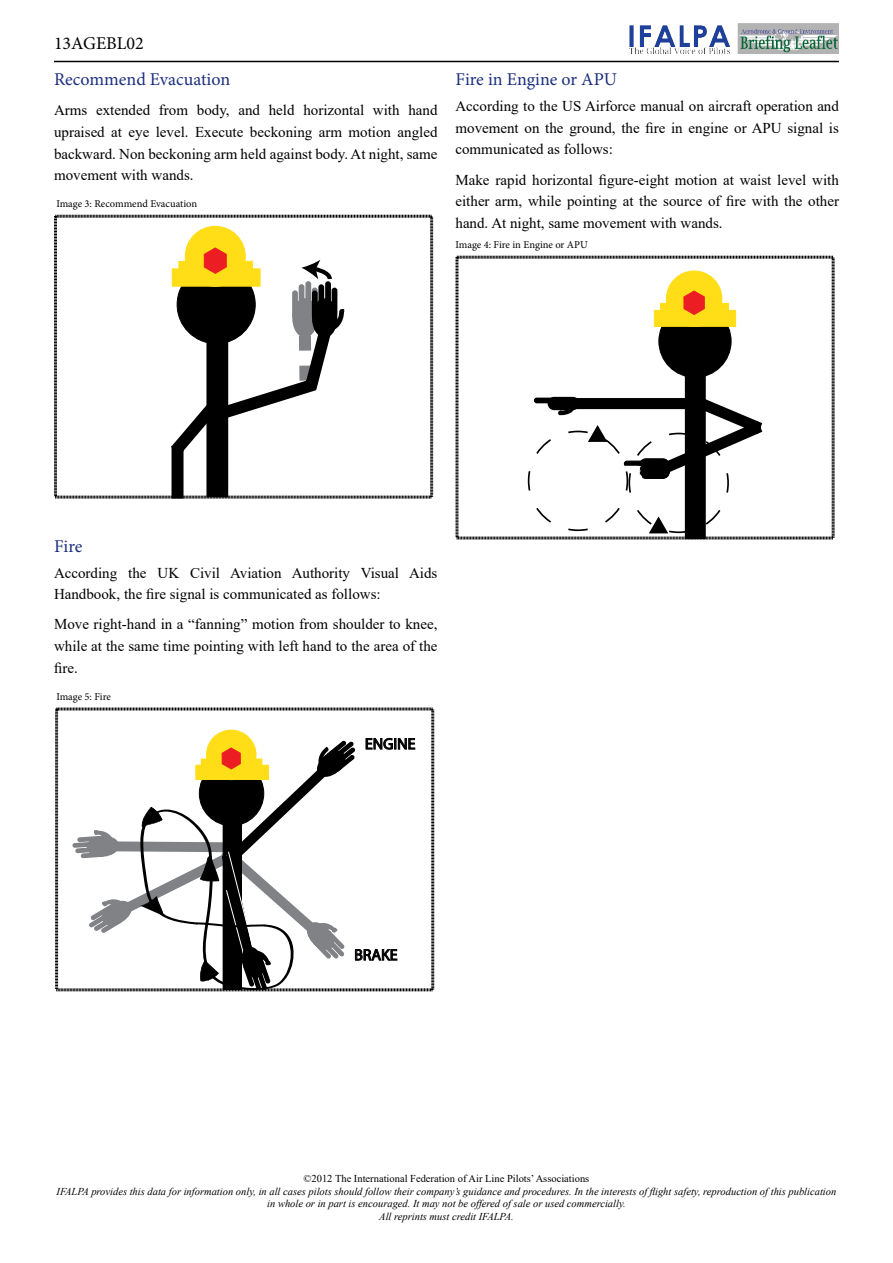
<style>
.page{position:relative;width:893px;height:1263px;background:#fff}
.page>*{position:absolute;margin:0;border:0;box-sizing:border-box;transform-origin:0 0}
.t1{font:18px "Minion Pro";color:#1c2f7e}
.t2{font:18px "Minion Pro";color:#000}
.t3{font:15.9px "Myriad Pro";color:#000}
.t4{font:15px/21.6px "Times New Roman";color:#000;text-align:justify}
.t5{font:italic 10.5px/12.6px "Times New Roman";color:#000;text-align:center}
.t6{font:10.5px "Minion Pro";letter-spacing:-.005em;color:#000}
.t7{font:10.5px "Times New Roman";color:#000}
</style>
<div class="page">
<hr style="left:54px;top:61px;width:785px;height:1px;background:#000">
<img style="left:629px;top:23px;width:210px;height:31px">
<svg style="left:54px;top:214px;width:380px;height:285px"></svg>
<svg style="left:455px;top:255px;width:380px;height:285px"></svg>
<div style="left:292px;top:298px;width:26px;height:39px;border:7px solid #808285;border-radius:50%"></div>
<div style="left:292px;top:290px;width:6px;height:29px;border:2px solid #808285;border-radius:2px"></div>
<div style="left:312px;top:287px;width:6px;height:29px;border:2px solid #808285;border-radius:2px"></div>
<div style="left:305px;top:281px;width:6px;height:29px;border:2px solid #808285;border-radius:2px"></div>
<div style="left:299px;top:284px;width:5px;height:29px;border:2px solid #808285;border-radius:2px"></div>
<div style="left:177px;top:265px;width:78px;height:79px;background:#000;border-radius:50%"></div>
<div style="left:185px;top:226px;width:60px;height:60px;background:#ffde17;border-radius:50%"></div>
<div style="left:185px;top:226px;width:61px;height:61px;border:1px solid #ffde17;border-radius:50%"></div>
<div style="left:172px;top:269px;width:88px;height:17px;background:#ffde17"></div>
<div style="left:179px;top:261px;width:10px;height:8px;background:#ffde17"></div>
<div style="left:242px;top:261px;width:11px;height:8px;background:#ffde17;border:1px solid #ffde17"></div>
<svg style="left:204px;top:247px;width:23px;height:27px"></svg>
<div style="left:312px;top:298px;width:25px;height:39px;border:7px solid #000;border-radius:50%"></div>
<div style="left:312px;top:290px;width:6px;height:29px;border:2px solid #000;border-radius:2px"></div>
<div style="left:332px;top:288px;width:5px;height:28px;border:2px solid #000;border-radius:2px"></div>
<div style="left:325px;top:281px;width:6px;height:29px;border:2px solid #000;border-radius:2px"></div>
<div style="left:318px;top:284px;width:6px;height:29px;border:2px solid #000;border-radius:2px"></div>
<svg style="left:159px;top:306px;width:187px;height:193px"></svg>
<svg style="left:301px;top:260px;width:33px;height:23px"></svg>
<div style="left:659px;top:305px;width:72px;height:72px;background:#000;border-radius:50%"></div>
<div style="left:685px;top:375px;width:20px;height:164px;background:#000"></div>
<div style="left:666px;top:271px;width:56px;height:55px;background:#ffde17;border-radius:50%"></div>
<div style="left:666px;top:271px;width:56px;height:56px;border:1px solid #ffde17;border-radius:50%"></div>
<div style="left:654px;top:310px;width:82px;height:17px;background:#ffde17;border:1px solid #ffde17"></div>
<div style="left:660px;top:303px;width:10px;height:8px;background:#ffde17"></div>
<div style="left:719px;top:303px;width:10px;height:8px;background:#ffde17"></div>
<svg style="left:683px;top:290px;width:22px;height:25px"></svg>
<svg style="left:527px;top:389px;width:248px;height:146px"></svg>
<svg style="left:55px;top:707px;width:380px;height:285px"></svg>
<div style="left:207px;top:730px;width:49px;height:50px;background:#ffde17;border-radius:50%"></div>
<svg style="left:72px;top:735px;width:344px;height:255px"></svg>
<p class="t2" style="left:54px;top:31px;width:91px">13AGEBL02</p>
<p class="t1" style="left:54px;top:68px;width:178px">Recommend Evacuation</p>
<p class="t4" style="left:54px;top:99px;width:385px">Arms extended from body, and held horizontal with hand upraised at eye level. Execute beckoning arm motion angled backward. Non beckoning arm held against body. At night, same movement with wands.</p>
<p class="t6" style="left:56px;top:197px;width:142px">Image 3: Recommend Evacuation</p>
<p class="t1" style="left:455px;top:68px;width:163px">Fire in Engine or APU</p>
<p class="t4" style="left:455px;top:95px;width:385px">According to the US Airforce manual on aircraft operation and movement on the ground, the fire in engine or APU signal is communicated as follows:</p>
<p class="t4" style="left:455px;top:168px;width:385px">Make rapid horizontal figure-eight motion at waist level with either arm, while pointing at the source of fire with the other hand. At night, same movement with wands.</p>
<p class="t6" style="left:455px;top:237px;width:134px">Image 4: Fire in Engine or APU</p>
<p class="t1" style="left:54px;top:534px;width:30px">Fire</p>
<p class="t4" style="left:54px;top:561px;width:385px">According the UK Civil Aviation Authority Visual Aids<br>Handbook, the fire signal is communicated as follows:</p>
<p class="t4" style="left:54px;top:613px;width:385px">Move right-hand in a “fanning” motion from shoulder to knee, while at the same time pointing with left hand to the area of the fire.</p>
<p class="t6" style="left:56px;top:689px;width:56px">Image 5: Fire</p>
<p class="t3" style="left:365px;top:734px;width:52px">ENGINE</p>
<p class="t3" style="left:354px;top:945px;width:45px">BRAKE</p>
<p class="t7" style="left:304px;top:1171px;width:287px">©2012 The International Federation of Air Line Pilots’ Associations</p>
<p class="t5" style="left:57px;top:1185px;width:781px">IFALPA provides this data for information only, in all cases pilots should follow their company’s guidance and procedures. In the interests of flight safety, reproduction of this publication in whole or in part is encouraged. It may not be offered of sale or used commercially.<br>All reprints must credit IFALPA.</p>
</div>
